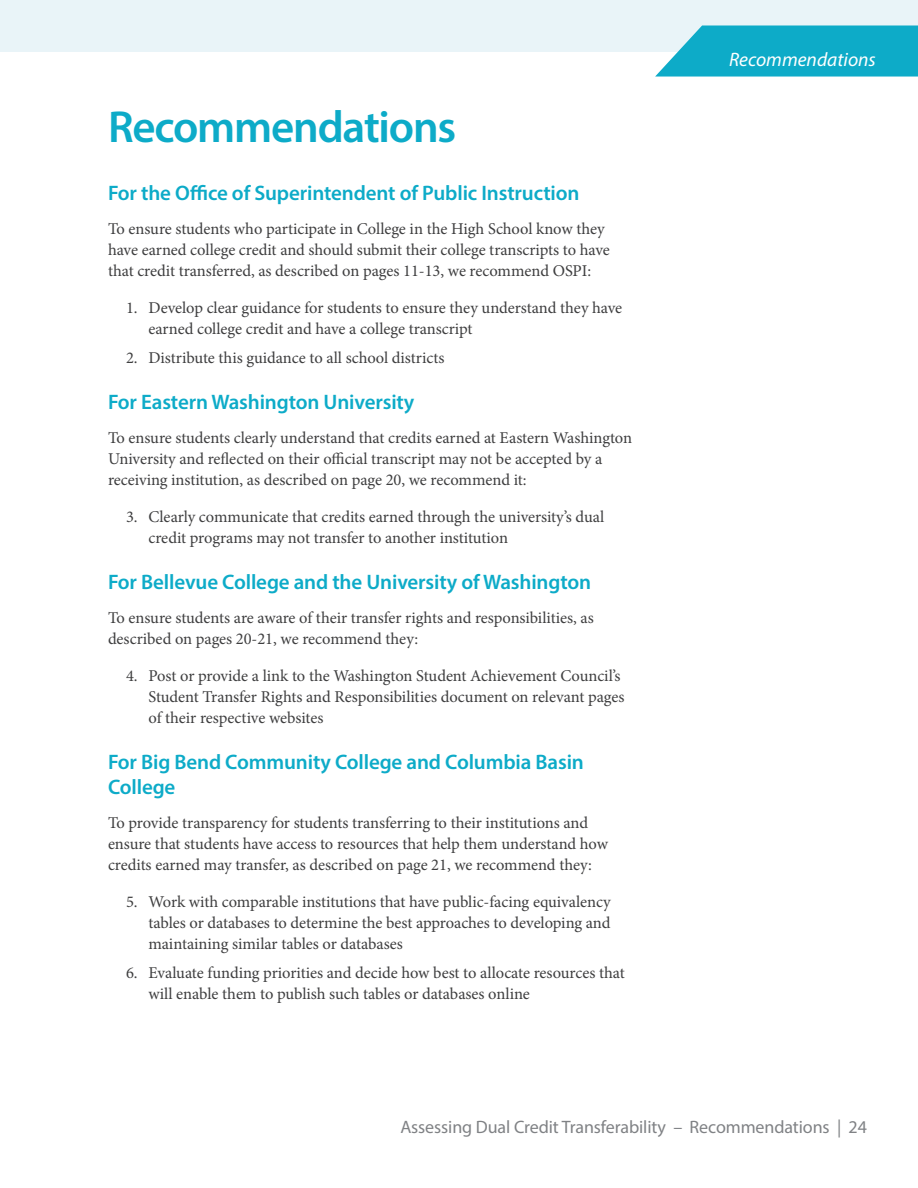
<style>
.page{position:relative;width:918px;height:1188px;background:#fff}
.page>*{position:absolute;margin:0;border:0;box-sizing:border-box;transform-origin:0 0}
.t1{font:600 45px "Myriad Pro";letter-spacing:-.025em;color:#0dabc8}
.t2{font:600 21px/24.8px "Myriad Pro";letter-spacing:-.005em;color:#0dabc8}
.t3{font:italic 19.5px "Myriad Pro";color:#fff}
.t4{font:18px "Myriad Pro";letter-spacing:-.005em;color:#808285}
.t5{font:16.5px/21px "Minion Pro";letter-spacing:-.005em;color:#3e3e3f}
</style>
<div class="page">
<div style="left:0;top:0;width:918px;height:51px;background:#e9f4f8"></div>
<svg style="left:655px;top:26px;width:263px;height:51px"></svg>
<h1 class="t1" style="left:108px;top:98px;width:350px">Recommendations</h1>
<p class="t2" style="left:108px;top:180px;width:473px">For the Office of Superintendent of Public Instruction</p>
<p class="t5" style="left:108px;top:218px;width:503px">To ensure students who participate in College in the High School know they have earned college credit and should submit their college transcripts to have that credit transferred, as described on pages 11-13, we recommend OSPI:</p>
<p class="t5" style="left:149px;top:297px;width:475px;text-indent:-23px">1. Develop clear guidance for students to ensure they understand they have earned college credit and have a college transcript</p>
<p class="t5" style="left:126px;top:348px;width:320px">2. Distribute this guidance to all school districts</p>
<p class="t2" style="left:108px;top:389px;width:308px">For Eastern Washington University</p>
<p class="t5" style="left:108px;top:427px;width:526px">To ensure students clearly understand that credits earned at Eastern Washington<br>University and reflected on their official transcript may not be accepted by a receiving institution, as described on page 20, we recommend it:</p>
<p class="t5" style="left:149px;top:507px;width:457px;text-indent:-23px">3. Clearly communicate that credits earned through the university’s dual credit programs may not transfer to another institution</p>
<p class="t2" style="left:108px;top:569px;width:485px">For Bellevue College and the University of Washington</p>
<p class="t5" style="left:108px;top:607px;width:487px">To ensure students are aware of their transfer rights and responsibilities, as described on pages 20-21, we recommend they:</p>
<p class="t5" style="left:149px;top:666px;width:478px;text-indent:-23px">4. Post or provide a link to the Washington Student Achievement Council’s<br>Student Transfer Rights and Responsibilities document on relevant pages of their respective websites</p>
<p class="t2" style="left:108px;top:749px;width:477px">For Big Bend Community College and Columbia Basin<br>College</p>
<p class="t5" style="left:108px;top:812px;width:502px">To provide transparency for students transferring to their institutions and ensure that students have access to resources that help them understand how credits earned may transfer, as described on page 21, we recommend they:</p>
<p class="t5" style="left:149px;top:891px;width:464px;text-align:justify;text-indent:-23px">5. Work with comparable institutions that have public-facing equivalency tables or databases to determine the best approaches to developing and maintaining similar tables or databases</p>
<p class="t5" style="left:149px;top:963px;width:478px;text-indent:-23px">6. Evaluate funding priorities and decide how best to allocate resources that will enable them to publish such tables or databases online</p>
<p class="t3" style="left:729px;top:47px;width:148px">Recommendations</p>
<p class="t4" style="left:400px;top:1116px;width:468px">Assessing Dual Credit Transferability – Recommendations | 24</p>
</div>
